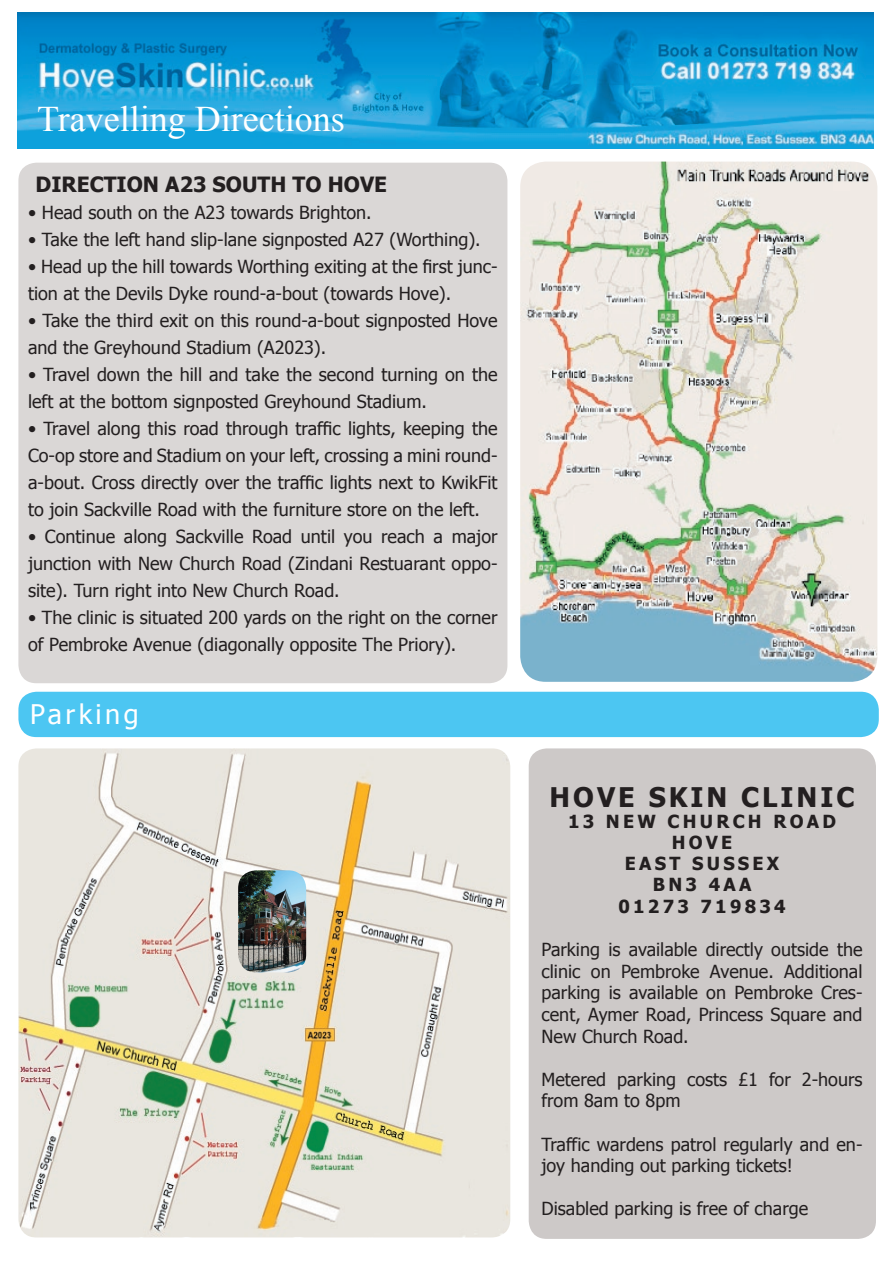
<style>
.page{position:relative;width:893px;height:1263px;background:#fff}
.page>*{position:absolute;margin:0;border:0;box-sizing:border-box;transform-origin:0 0}
.t1{font:36px "Times New Roman";color:#fff}
.t2{font:700 27px "Tahoma";letter-spacing:.11em;color:#231f20}
.t3{font:27px "Tahoma";letter-spacing:.13em;color:#fff}
.t4{font:700 21px "Tahoma";color:#231f20}
.t5{font:18px/27px "Tahoma";color:#231f20}
.t6{font:700 18px/21.1px "Tahoma";letter-spacing:.18em;color:#231f20;text-align:center}
</style>
<div class="page">
<img style="left:17px;top:13px;width:857px;height:135px">
<div style="left:18px;top:163px;width:489px;height:520px;background:#dad7d6"></div>
<img style="left:520px;top:162px;width:357px;height:520px">
<img style="left:18px;top:748px;width:492px;height:489px">
<div style="left:18px;top:692px;width:861px;height:45px;background:#4cc6f2"></div>
<div style="left:529px;top:748px;width:347px;height:491px;background:#cdc9c8"></div>
<img style="left:238px;top:870px;width:68px;height:102px">
<h1 class="t1" style="left:37px;top:95px;width:309px">Travelling Directions</h1>
<p class="t4" style="left:36px;top:169px;width:353px">DIRECTION A23 SOUTH TO HOVE</p>
<p class="t5" style="left:28px;top:198px;width:345px">• Head south on the A23 towards Brighton.</p>
<p class="t5" style="left:28px;top:225px;width:454px">• Take the left hand slip-lane signposted A27 (Worthing).</p>
<p class="t5" style="left:28px;top:252px;width:471px">• Head up the hill towards Worthing exiting at the first junc&shy;tion at the Devils Dyke round-a-bout (towards Hove).</p>
<p class="t5" style="left:28px;top:306px;width:471px">• Take the third exit on this round-a-bout signposted Hove and the Greyhound Stadium (A2023).</p>
<p class="t5" style="left:28px;top:360px;width:471px">• Travel down the hill and take the second turning on the left at the bottom signposted Greyhound Stadium.</p>
<p class="t5" style="left:28px;top:414px;width:471px;text-align:justify">• Travel along this road through traffic lights, keeping the Co-op store and Stadium on your left, crossing a mini round&shy;a-bout. Cross directly over the traffic lights next to KwikFit to join Sackville Road with the furniture store on the left.</p>
<p class="t5" style="left:28px;top:522px;width:471px;text-align:justify">• Continue along Sackville Road until you reach a major junction with New Church Road (Zindani Restuarant oppo&shy;site). Turn right into New Church Road.</p>
<p class="t5" style="left:28px;top:603px;width:471px">• The clinic is situated 200 yards on the right on the corner of Pembroke Avenue (diagonally opposite The Priory).</p>
<h2 class="t3" style="left:30px;top:696px;width:110px">Parking</h2>
<h2 class="t2" style="left:550px;top:779px;width:306px">HOVE SKIN CLINIC</h2>
<p class="t6" style="left:568px;top:810px;width:270px">13 NEW CHURCH ROAD<br>HOVE<br>EAST SUSSEX<br>BN3 4AA<br>01273 719834</p>
<p class="t5" style="left:542px;top:938px;width:322px;line-height:21.6px;text-align:justify">Parking is available directly outside the clinic on Pembroke Avenue. Additional parking is available on Pembroke Cres&shy;cent, Aymer Road, Princess Square and New Church Road.</p>
<p class="t5" style="left:542px;top:1067px;width:323px;line-height:21.6px">Metered parking costs £1 for 2-hours from 8am to 8pm</p>
<p class="t5" style="left:542px;top:1132px;width:322px;line-height:21.6px">Traffic wardens patrol regularly and en&shy;joy handing out parking tickets!</p>
<p class="t5" style="left:542px;top:1194px;width:268px">Disabled parking is free of charge</p>
</div>
